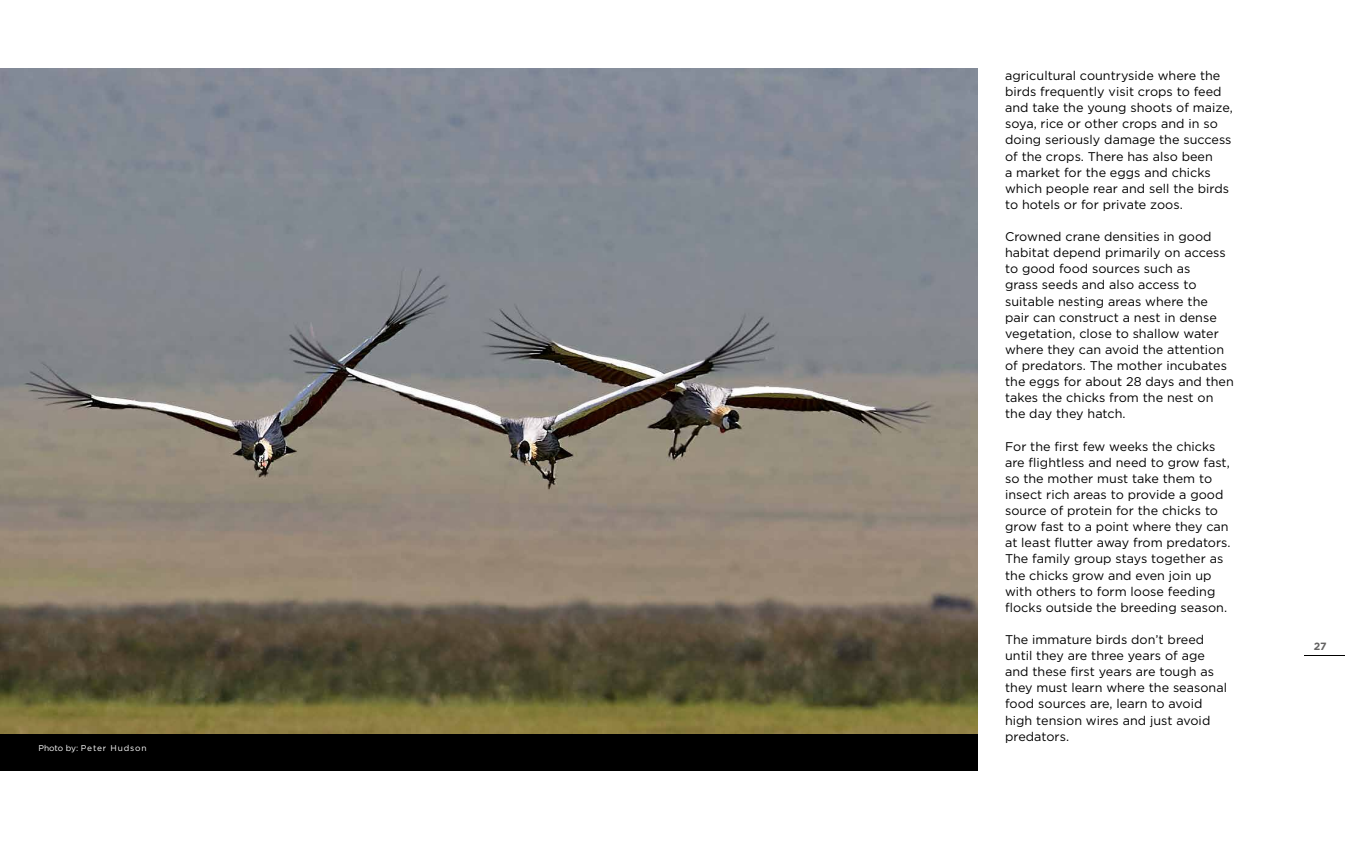
<style>
.page{position:relative;width:1345px;height:841px;background:#fff}
.page>*{position:absolute;margin:0;border:0;box-sizing:border-box;transform-origin:0 0}
.t1{font:12.6px/16.1px "Gotham";letter-spacing:.005em;color:#000}
.t2{font:700 10.5px "Gotham";color:#646363}
.t3{font:8.4px "Gotham";letter-spacing:.095em;color:#fff}
</style>
<div class="page">
<hr style="left:1304px;top:655px;width:41px;height:1px;background:#000">
<img style="left:0;top:69px;width:977px;height:665px">
<div style="left:0;top:734px;width:977px;height:36px;background:#000"></div>
<p class="t3" style="left:38px;top:742px;width:110px">Photo by: Peter Hudson</p>
<p class="t1" style="left:1005px;top:67px;width:229px">agricultural countryside where the birds frequently visit crops to feed and take the young shoots of maize, soya, rice or other crops and in so doing seriously damage the success of the crops. There has also been<br>a market for the eggs and chicks which people rear and sell the birds to hotels or for private zoos.</p>
<p class="t1" style="left:1005px;top:228px;width:230px">Crowned crane densities in good habitat depend primarily on access to good food sources such as<br>grass seeds and also access to suitable nesting areas where the pair can construct a nest in dense vegetation, close to shallow water where they can avoid the attention of predators. The mother incubates the eggs for about 28 days and then takes the chicks from the nest on the day they hatch.</p>
<p class="t1" style="left:1005px;top:437px;width:227px">For the first few weeks the chicks are flightless and need to grow fast, so the mother must take them to insect rich areas to provide a good source of protein for the chicks to grow fast to a point where they can at least flutter away from predators.<br>The family group stays together as the chicks grow and even join up with others to form loose feeding flocks outside the breeding season.</p>
<p class="t1" style="left:1005px;top:631px;width:223px">The immature birds don’t breed until they are three years of age and these first years are tough as they must learn where the seasonal food sources are, learn to avoid high tension wires and just avoid predators.</p>
<p class="t2" style="left:1314px;top:638px;width:14px">27</p>
</div>
